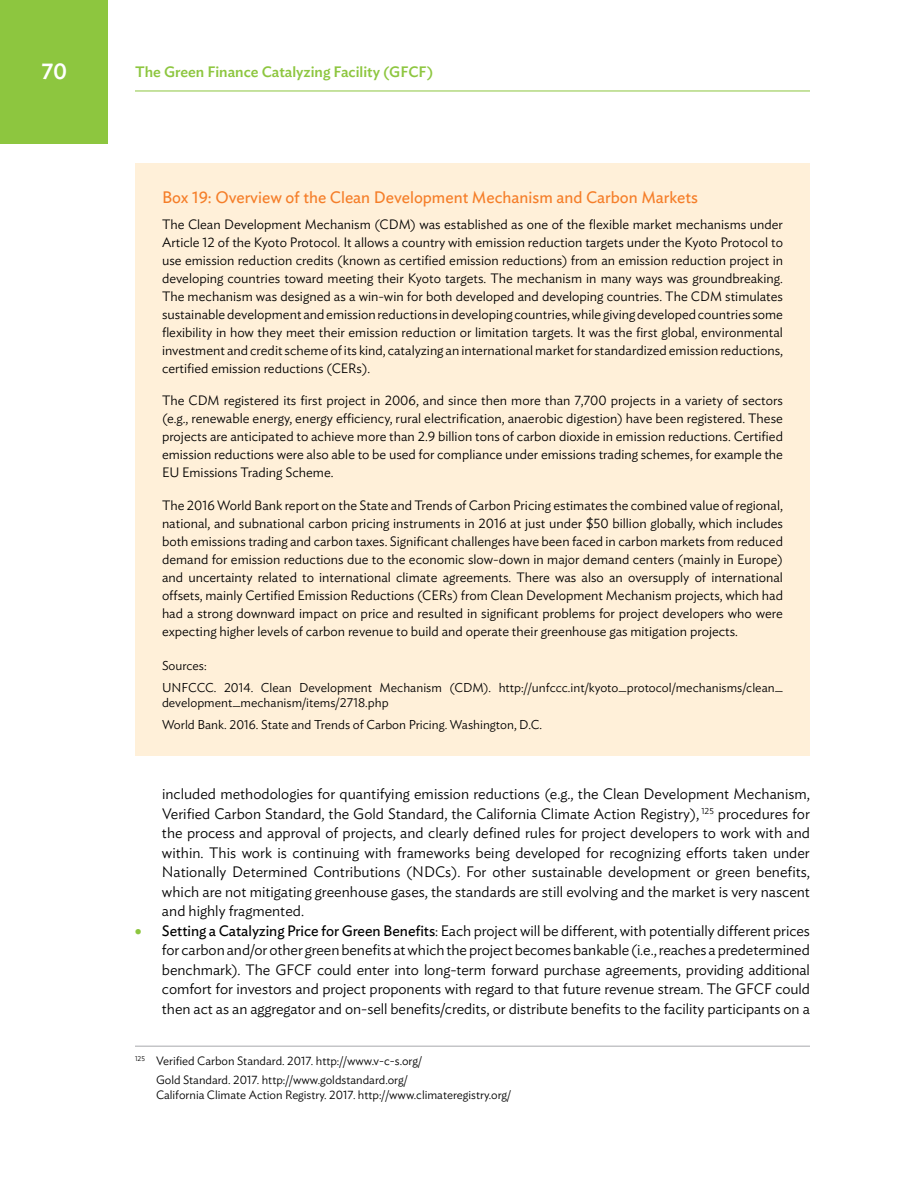
<style>
.page{position:relative;width:918px;height:1188px;background:#fff}
.page>*{position:absolute;margin:0;border:0;box-sizing:border-box;transform-origin:0 0}
.t1{font:500 22.5px "Ideal Sans";color:#fff}
.t2{font:16.5px "Ideal Sans";color:#f57e29}
.t3{font:300 15px/19.5px "Ideal Sans";letter-spacing:-.005em;color:#000;text-align:justify}
.t4{font:500 15px "Ideal Sans";color:#8dc63f}
.t5{font:300 13.5px/18px "Ideal Sans";color:#000;text-align:justify}
.t6{font:300 12.75px/21.8px "Ideal Sans";color:#000}
.t7{font:300 12px/19.5px "Ideal Sans";color:#000;text-align:center}
.s1{color:#8dc63f}
.s2{font-weight:400}
</style>
<div class="page">
<div style="left:0;top:0;width:108px;height:144px;background:#8dc63f"></div>
<hr style="left:135px;top:91px;width:675px;height:1px;background:#8dc63f">
<hr style="left:135px;top:1046px;width:675px;height:1px;background:#a7a9ac">
<div style="left:135px;top:163px;width:675px;height:593px;background:#fff0d9"></div>
<h1 class="t1" style="left:41px;top:54px;width:27px">70</h1>
<p class="t4" style="left:135px;top:61px;width:300px">The Green Finance Catalyzing Facility (GFCF)</p>
<p class="t2" style="left:162px;top:185px;width:537px">Box 19: Overview of the Clean Development Mechanism and Carbon Markets</p>
<p class="t5" style="left:162px;top:214px;width:623px">The Clean Development Mechanism (CDM) was established as one of the flexible market mechanisms under Article 12 of the Kyoto Protocol. It allows a country with emission reduction targets under the Kyoto Protocol to use emission reduction credits (known as certified emission reductions) from an emission reduction project in developing countries toward meeting their Kyoto targets. The mechanism in many ways was groundbreaking.<br>The mechanism was designed as a win-win for both developed and developing countries. The CDM stimulates sustainable development and emission reductions in developing countries, while giving developed countries some flexibility in how they meet their emission reduction or limitation targets. It was the first global, environmental investment and credit scheme of its kind, catalyzing an international market for standardized emission reductions, certified emission reductions (CERs).</p>
<p class="t5" style="left:162px;top:391px;width:623px">The CDM registered its first project in 2006, and since then more than 7,700 projects in a variety of sectors (e.g., renewable energy, energy efficiency, rural electrification, anaerobic digestion) have been registered. These projects are anticipated to achieve more than 2.9 billion tons of carbon dioxide in emission reductions. Certified emission reductions were also able to be used for compliance under emissions trading schemes, for example the EU Emissions Trading Scheme.</p>
<p class="t5" style="left:162px;top:496px;width:623px">The 2016 World Bank report on the State and Trends of Carbon Pricing estimates the combined value of regional, national, and subnational carbon pricing instruments in 2016 at just under $50 billion globally, which includes both emissions trading and carbon taxes. Significant challenges have been faced in carbon markets from reduced demand for emission reductions due to the economic slow-down in major demand centers (mainly in Europe) and uncertainty related to international climate agreements. There was also an oversupply of international offsets, mainly Certified Emission Reductions (CERs) from Clean Development Mechanism projects, which had had a strong downward impact on price and resulted in significant problems for project developers who were expecting higher levels of carbon revenue to build and operate their greenhouse gas mitigation projects.</p>
<p class="t6" style="left:162px;top:653px;width:623px">Sources:<br>UNFCCC. 2014. Clean Development Mechanism (CDM). http://unfccc.int/kyoto_protocol/mechanisms/clean_</p>
<p class="t6" style="left:162px;top:690px;width:382px">development_mechanism/items/2718.php<br>World Bank. 2016. State and Trends of Carbon Pricing. Washington, D.C.</p>
<p class="t3" style="left:162px;top:783px;width:650px">included methodologies for quantifying emission reductions (e.g., the Clean Development Mechanism, Verified Carbon Standard, the Gold Standard, the California Climate Action Registry), <sup>125</sup> procedures for the process and approval of projects, and clearly defined rules for project developers to work with and within. This work is continuing with frameworks being developed for recognizing efforts taken under Nationally Determined Contributions (NDCs). For other sustainable development or green benefits, which are not mitigating greenhouse gases, the standards are still evolving and the market is very nascent and highly fragmented.</p>
<p class="t3" style="left:162px;top:919px;width:650px;text-indent:-27px"><span class="s1">•</span> <span class="s2">Setting a Catalyzing Price for Green Benefits</span>: Each project will be different, with potentially different prices for carbon and/or other green benefits at which the project becomes bankable (i.e., reaches a predetermined benchmark). The GFCF could enter into long-term forward purchase agreements, providing additional comfort for investors and project proponents with regard to that future revenue stream. The GFCF could then act as an aggregator and on-sell benefits/credits, or distribute benefits to the facility participants on a</p>
<p class="t7" style="left:135px;top:1050px;width:289px"><sup>125</sup> Verified Carbon Standard. 2017. http://www.v-c-s.org/<br>Gold Standard. 2017. http://www.goldstandard.org/</p>
<p class="t7" style="left:156px;top:1084px;width:357px">California Climate Action Registry. 2017. http://www.climateregistry.org/</p>
</div>
